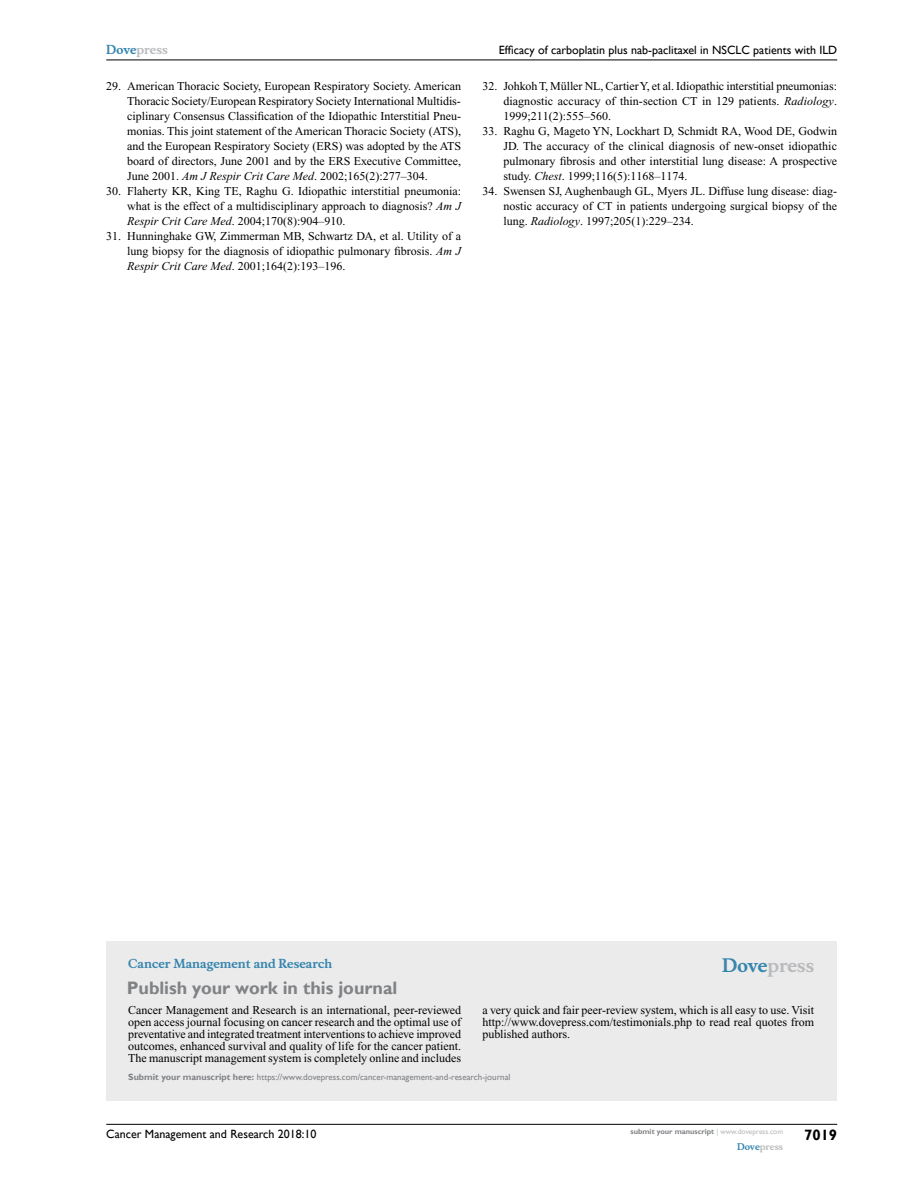
<style>
.page{position:relative;width:918px;height:1188px;background:#fff}
.page>*{position:absolute;margin:0;border:0;box-sizing:border-box;transform-origin:0 0}
.t1{font:700 18px "Gill Sans";color:#808285}
.t2{font:700 18px "Musee";color:#b8babc}
.t3{font:700 15px "Gill Sans";color:#000}
.t4{font:12px/15px "Times New Roman";color:#000;text-align:justify}
.t5{font:12px "Gill Sans";color:#000}
.t6{font:700 12px "Musee";color:#3785ad}
.t7{font:700 12px "Musee";color:#b8babc}
.t8{font:9px "Gill Sans";color:#808285}
.t9{font:700 9px "Musee";color:#b8babc}
.t10{font:700 7.5px "Gill Sans";color:#808285}
.s1{color:#3785ad}
.s2{font-style:italic}
.s3{font-weight:700}
.s4{font-weight:400;color:#b8babc}
</style>
<div class="page">
<div style="left:106px;top:941px;width:731px;height:159px;background:#ebebec"></div>
<hr style="left:106px;top:1124px;width:731px;height:1px;background:#000">
<hr style="left:106px;top:60px;width:731px;height:1px;background:#000">
<p class="t7" style="left:106px;top:43px;width:63px"><span class="s1">Dove</span>press</p>
<p class="t4" style="left:127px;top:79px;width:335px;text-indent:-21px">29. American Thoracic Society, European Respiratory Society. American Thoracic Society/European Respiratory Society International Multidis&shy;ciplinary Consensus Classification of the Idiopathic Interstitial Pneu&shy;monias. This joint statement of the American Thoracic Society (ATS), and the European Respiratory Society (ERS) was adopted by the ATS board of directors, June 2001 and by the ERS Executive Committee, June 2001. <span class="s2">Am J Respir Crit Care Med</span>. 2002;165(2):277–304.</p>
<p class="t4" style="left:127px;top:184px;width:335px;text-indent:-21px">30. Flaherty KR, King TE, Raghu G. Idiopathic interstitial pneumonia: what is the effect of a multidisciplinary approach to diagnosis? <span class="s2">Am J Respir Crit Care Med</span>. 2004;170(8):904–910.</p>
<p class="t4" style="left:127px;top:229px;width:335px;text-indent:-21px">31. Hunninghake GW, Zimmerman MB, Schwartz DA, et al. Utility of a lung biopsy for the diagnosis of idiopathic pulmonary fibrosis. <span class="s2">Am J Respir Crit Care Med</span>. 2001;164(2):193–196.</p>
<p class="t5" style="left:499px;top:43px;width:340px">Efficacy of carboplatin plus nab-paclitaxel in NSCLC patients with ILD</p>
<p class="t4" style="left:503px;top:79px;width:335px;text-indent:-21px">32. Johkoh T, Müller NL, Cartier Y, et al. Idiopathic interstitial pneumonias: diagnostic accuracy of thin-section CT in 129 patients. <span class="s2">Radiology</span>.<br>1999;211(2):555–560.</p>
<p class="t4" style="left:503px;top:124px;width:335px;text-indent:-21px">33. Raghu G, Mageto YN, Lockhart D, Schmidt RA, Wood DE, Godwin JD. The accuracy of the clinical diagnosis of new-onset idiopathic pulmonary fibrosis and other interstitial lung disease: A prospective study. <span class="s2">Chest</span>. 1999;116(5):1168–1174.</p>
<p class="t4" style="left:503px;top:184px;width:335px;text-indent:-21px">34. Swensen SJ, Aughenbaugh GL, Myers JL. Diffuse lung disease: diag&shy;nostic accuracy of CT in patients undergoing surgical biopsy of the lung. <span class="s2">Radiology</span>. 1997;205(1):229–234.</p>
<p class="t6" style="left:128px;top:956px;width:206px">Cancer Management and Research</p>
<h1 class="t1" style="left:127px;top:977px;width:272px">Publish your work in this journal</h1>
<h1 class="t2" style="left:722px;top:955px;width:94px"><span class="s1">Dove</span>press</h1>
<p class="t4" style="left:128px;top:1004px;width:334px;line-height:12px">Cancer Management and Research is an international, peer-reviewed open access journal focusing on cancer research and the optimal use of preventative and integrated treatment interventions to achieve improved outcomes, enhanced survival and quality of life for the cancer patient.<br>The manuscript management system is completely online and includes</p>
<p class="t4" style="left:482px;top:1004px;width:333px;line-height:12px">a very quick and fair peer-review system, which is all easy to use. Visit http://www.dovepress.com/testimonials.php to read real quotes from published authors.</p>
<p class="t8" style="left:128px;top:1072px;width:384px"><span class="s3">Submit your manuscript here:</span> https://www.dovepress.com/cancer-management-and-research-journal</p>
<p class="t5" style="left:106px;top:1127px;width:212px">Cancer Management and Research 2018:10</p>
<p class="t10" style="left:631px;top:1127px;width:154px">submit your manuscript <span class="s4">| www.dovepress.com</span></p>
<p class="t9" style="left:737px;top:1141px;width:48px"><span class="s1">Dove</span>press</p>
<p class="t3" style="left:804px;top:1126px;width:35px">7019</p>
</div>
